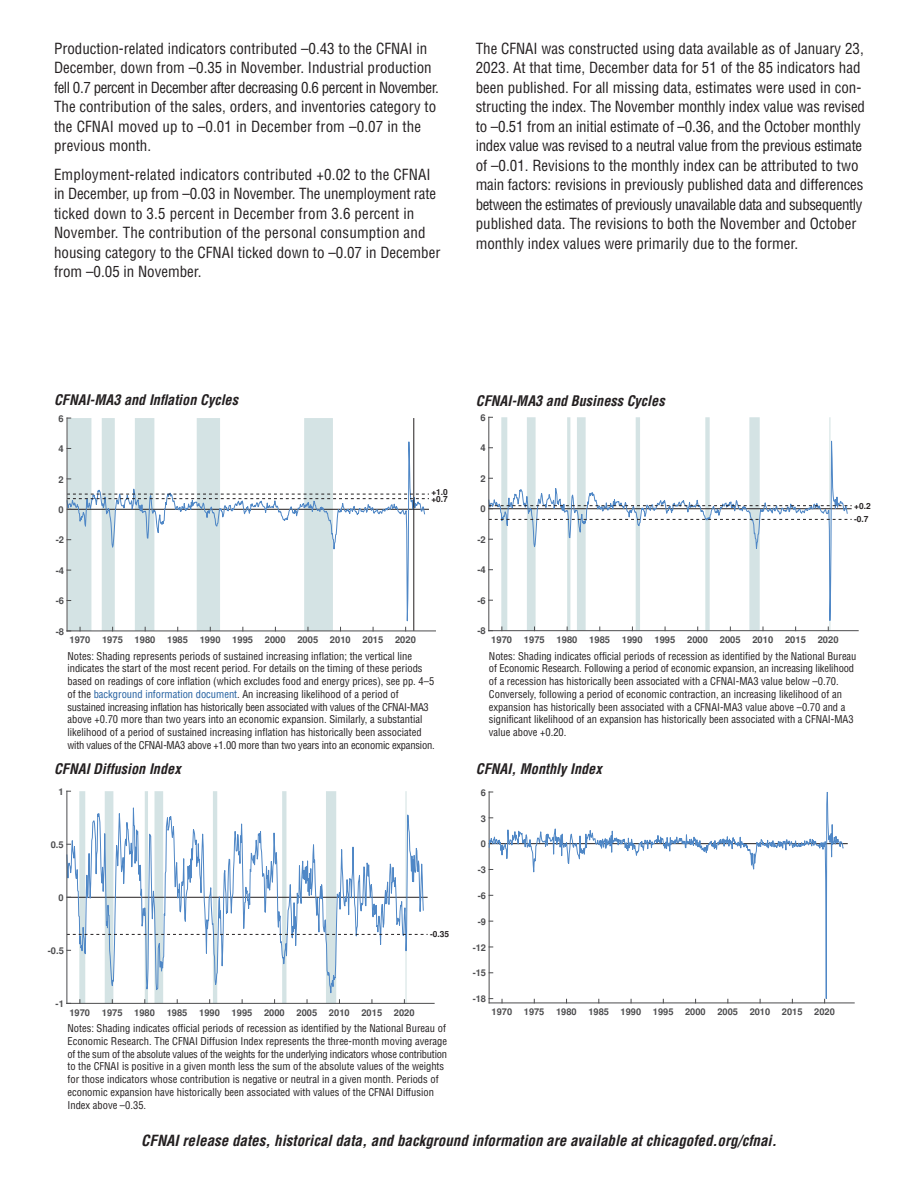
<style>
.page{position:relative;width:918px;height:1188px;background:#fff}
.page>*{position:absolute;margin:0;border:0;box-sizing:border-box;transform-origin:0 0}
.Body_Text{font:condensed 15px/19.5px "Helvetica LT Std";color:#231f20}
.Website_info-2nd_pag{font:italic 700 condensed 15px "Helvetica LT Std";color:#231f20}
.Chart_titles_page_2{font:italic 700 condensed 14.25px "Helvetica LT Std";color:#231f20}
.Chart_Footnote{font:condensed 10.5px/12.8px "Helvetica LT Std";color:#231f20}
.t1{font:700 9.45px "Helvetica";color:#4c4c4e}
.t2{font:700 9.3px "Helvetica";color:#4c4c4e}
.t3{font:700 8.4px/7.2px "Helvetica";color:#231f20}
.s1{color:#215e9f}
</style>
<div class="page">
<hr style="left:67px;top:509px;width:362px;height:1px;background:#231f20">
<svg style="left:66px;top:417px;width:360px;height:215px"></svg>
<hr style="left:414px;top:418px;width:1px;height:213px;background:#231f20">
<svg style="left:68px;top:494px;width:361px;height:5px"></svg>
<hr style="left:67px;top:631px;width:368px;height:1px;background:#4c4c4e">
<hr style="left:67px;top:418px;width:1px;height:213px;background:#4c4c4e">
<svg style="left:488px;top:416px;width:360px;height:216px"></svg>
<svg style="left:490px;top:519px;width:362px;height:1px"></svg>
<hr style="left:489px;top:630px;width:369px;height:1px;background:#4c4c4e">
<hr style="left:489px;top:417px;width:1px;height:214px;background:#4c4c4e">
<svg style="left:489px;top:505px;width:363px;height:4px"></svg>
<hr style="left:67px;top:897px;width:361px;height:1px;background:#231f20">
<svg style="left:66px;top:790px;width:358px;height:212px"></svg>
<svg style="left:68px;top:934px;width:360px;height:1px"></svg>
<hr style="left:67px;top:1003px;width:367px;height:1px;background:#4c4c4e">
<hr style="left:67px;top:791px;width:1px;height:212px;background:#4c4c4e">
<hr style="left:489px;top:1003px;width:365px;height:1px;background:#4c4c4e">
<hr style="left:489px;top:843px;width:359px;height:1px;background:#231f20">
<svg style="left:488px;top:791px;width:340px;height:213px"></svg>
<svg style="left:827px;top:791px;width:17px;height:103px"></svg>
<p class="Body_Text" style="left:54px;top:39px;width:386px">Production-related indicators contributed –0.43 to the CFNAI in December, down from –0.35 in November. Industrial production fell 0.7 percent in December after decreasing 0.6 percent in November.<br>The contribution of the sales, orders, and inventories category to the CFNAI moved up to –0.01 in December from –0.07 in the previous month.</p>
<p class="Body_Text" style="left:54px;top:165px;width:388px">Employment-related indicators contributed +0.02 to the CFNAI in December, up from –0.03 in November. The unemployment rate ticked down to 3.5 percent in December from 3.6 percent in November. The contribution of the personal consumption and housing category to the CFNAI ticked down to –0.07 in December from –0.05 in November.</p>
<p class="Body_Text" style="left:476px;top:38px;width:391px">The CFNAI was constructed using data available as of January 23, 2023. At that time, December data for 51 of the 85 indicators had been published. For all missing data, estimates were used in con&shy;structing the index. The November monthly index value was revised to –0.51 from an initial estimate of –0.36, and the October monthly index value was revised to a neutral value from the previous estimate of –0.01. Revisions to the monthly index can be attributed to two main factors: revisions in previously published data and differences between the estimates of previously unavailable data and subsequently published data. The revisions to both the November and October monthly index values were primarily due to the former.</p>
<p class="Chart_titles_page_2" style="left:54px;top:391px;width:186px">CFNAI-MA3 and Inflation Cycles</p>
<p class="Chart_titles_page_2" style="left:476px;top:392px;width:190px">CFNAI-MA3 and Business Cycles</p>
<p class="t2" style="left:59px;top:413px;width:7px">6</p>
<p class="t1" style="left:480px;top:412px;width:7px">6</p>
<p class="t2" style="left:59px;top:444px;width:7px">4</p>
<p class="t1" style="left:480px;top:443px;width:7px">4</p>
<p class="t2" style="left:59px;top:474px;width:7px">2</p>
<p class="t1" style="left:480px;top:473px;width:7px">2</p>
<p class="t2" style="left:59px;top:504px;width:7px">0</p>
<p class="t3" style="left:431px;top:488px;width:18px">+1.0 +0.7</p>
<p class="t1" style="left:480px;top:504px;width:7px">0</p>
<p class="t3" style="left:854px;top:499px;width:18px;line-height:13.8px">+0.2 -0.7</p>
<p class="t2" style="left:56px;top:535px;width:10px">-2</p>
<p class="t1" style="left:477px;top:534px;width:10px">-2</p>
<p class="t2" style="left:56px;top:565px;width:10px">-4</p>
<p class="t1" style="left:477px;top:565px;width:10px">-4</p>
<p class="t2" style="left:56px;top:596px;width:10px">-6</p>
<p class="t1" style="left:477px;top:595px;width:10px">-6</p>
<p class="t2" style="left:56px;top:626px;width:10px">-8</p>
<p class="t2" style="left:70px;top:635px;width:22px">1970</p>
<p class="t2" style="left:102px;top:635px;width:22px">1975</p>
<p class="t2" style="left:135px;top:635px;width:22px">1980</p>
<p class="t2" style="left:167px;top:635px;width:22px">1985</p>
<p class="t2" style="left:200px;top:635px;width:22px">1990</p>
<p class="t2" style="left:232px;top:635px;width:22px">1995</p>
<p class="t2" style="left:265px;top:635px;width:22px">2000</p>
<p class="t2" style="left:297px;top:635px;width:22px">2005</p>
<p class="t2" style="left:330px;top:635px;width:22px">2010</p>
<p class="t2" style="left:363px;top:635px;width:22px">2015</p>
<p class="t2" style="left:395px;top:635px;width:22px">2020</p>
<p class="t1" style="left:477px;top:626px;width:10px">-8</p>
<p class="t1" style="left:491px;top:634px;width:22px">1970</p>
<p class="t1" style="left:524px;top:634px;width:22px">1975</p>
<p class="t1" style="left:557px;top:634px;width:22px">1980</p>
<p class="t1" style="left:589px;top:634px;width:22px">1985</p>
<p class="t1" style="left:622px;top:634px;width:22px">1990</p>
<p class="t1" style="left:655px;top:634px;width:22px">1995</p>
<p class="t1" style="left:687px;top:634px;width:22px">2000</p>
<p class="t1" style="left:720px;top:634px;width:22px">2005</p>
<p class="t1" style="left:752px;top:634px;width:22px">2010</p>
<p class="t1" style="left:785px;top:634px;width:22px">2015</p>
<p class="t1" style="left:818px;top:634px;width:22px">2020</p>
<p class="Chart_Footnote" style="left:68px;top:649px;width:369px">Notes: Shading represents periods of sustained increasing inflation; the vertical line indicates the start of the most recent period. For details on the timing of these periods based on readings of core inflation (which excludes food and energy prices), see pp. 4–5 of the <span class="s1">background information document</span>. An increasing likelihood of a period of sustained increasing inflation has historically been associated with values of the CFNAI-MA3 above +0.70 more than two years into an economic expansion. Similarly, a substantial likelihood of a period of sustained increasing inflation has historically been associated with values of the CFNAI-MA3 above +1.00 more than two years into an economic expansion.</p>
<p class="Chart_titles_page_2" style="left:54px;top:760px;width:128px">CFNAI Diffusion Index</p>
<p class="Chart_Footnote" style="left:489px;top:649px;width:369px">Notes: Shading indicates official periods of recession as identified by the National Bureau of Economic Research. Following a period of economic expansion, an increasing likelihood of a recession has historically been associated with a CFNAI-MA3 value below –0.70.<br>Conversely, following a period of economic contraction, an increasing likelihood of an expansion has historically been associated with a CFNAI-MA3 value above –0.70 and a significant likelihood of an expansion has historically been associated with a CFNAI-MA3 value above +0.20.</p>
<p class="Chart_titles_page_2" style="left:476px;top:760px;width:127px">CFNAI, Monthly Index</p>
<p class="t2" style="left:59px;top:786px;width:7px">1</p>
<p class="t2" style="left:481px;top:787px;width:7px">6</p>
<p class="t2" style="left:481px;top:813px;width:7px">3</p>
<p class="t2" style="left:51px;top:839px;width:14px">0.5</p>
<p class="t2" style="left:481px;top:839px;width:7px">0</p>
<p class="t2" style="left:478px;top:865px;width:10px">-3</p>
<p class="t2" style="left:59px;top:892px;width:7px">0</p>
<p class="t2" style="left:478px;top:890px;width:10px">-6</p>
<p class="t2" style="left:478px;top:916px;width:10px">-9</p>
<p class="t3" style="left:430px;top:931px;width:21px">-0.35</p>
<p class="t2" style="left:48px;top:945px;width:18px">-0.5</p>
<p class="t2" style="left:473px;top:942px;width:15px">-12</p>
<p class="t2" style="left:473px;top:968px;width:15px">-15</p>
<p class="t2" style="left:56px;top:998px;width:10px">-1</p>
<p class="t2" style="left:69px;top:1007px;width:22px">1970</p>
<p class="t2" style="left:102px;top:1007px;width:22px">1975</p>
<p class="t2" style="left:134px;top:1007px;width:22px">1980</p>
<p class="t2" style="left:167px;top:1007px;width:22px">1985</p>
<p class="t2" style="left:199px;top:1007px;width:22px">1990</p>
<p class="t2" style="left:232px;top:1007px;width:22px">1995</p>
<p class="t2" style="left:264px;top:1007px;width:22px">2000</p>
<p class="t2" style="left:297px;top:1007px;width:22px">2005</p>
<p class="t2" style="left:329px;top:1007px;width:22px">2010</p>
<p class="t2" style="left:361px;top:1007px;width:22px">2015</p>
<p class="t2" style="left:394px;top:1007px;width:22px">2020</p>
<p class="t2" style="left:473px;top:994px;width:15px">-18</p>
<p class="t2" style="left:492px;top:1007px;width:22px">1970</p>
<p class="t2" style="left:524px;top:1007px;width:22px">1975</p>
<p class="t2" style="left:556px;top:1007px;width:22px">1980</p>
<p class="t2" style="left:588px;top:1007px;width:22px">1985</p>
<p class="t2" style="left:621px;top:1007px;width:22px">1990</p>
<p class="t2" style="left:653px;top:1007px;width:22px">1995</p>
<p class="t2" style="left:685px;top:1007px;width:22px">2000</p>
<p class="t2" style="left:717px;top:1007px;width:22px">2005</p>
<p class="t2" style="left:750px;top:1007px;width:22px">2010</p>
<p class="t2" style="left:782px;top:1007px;width:22px">2015</p>
<p class="t2" style="left:814px;top:1007px;width:22px">2020</p>
<p class="Chart_Footnote" style="left:68px;top:1022px;width:381px">Notes: Shading indicates official periods of recession as identified by the National Bureau of Economic Research. The CFNAI Diffusion Index represents the three-month moving average of the sum of the absolute values of the weights for the underlying indicators whose contribution to the CFNAI is positive in a given month less the sum of the absolute values of the weights for those indicators whose contribution is negative or neutral in a given month. Periods of economic expansion have historically been associated with values of the CFNAI Diffusion Index above –0.35.</p>
<p class="Website_info-2nd_pag" style="left:141px;top:1131px;width:637px">CFNAI release dates, historical data, and background information are available at chicagofed.org/cfnai.</p>
</div>
